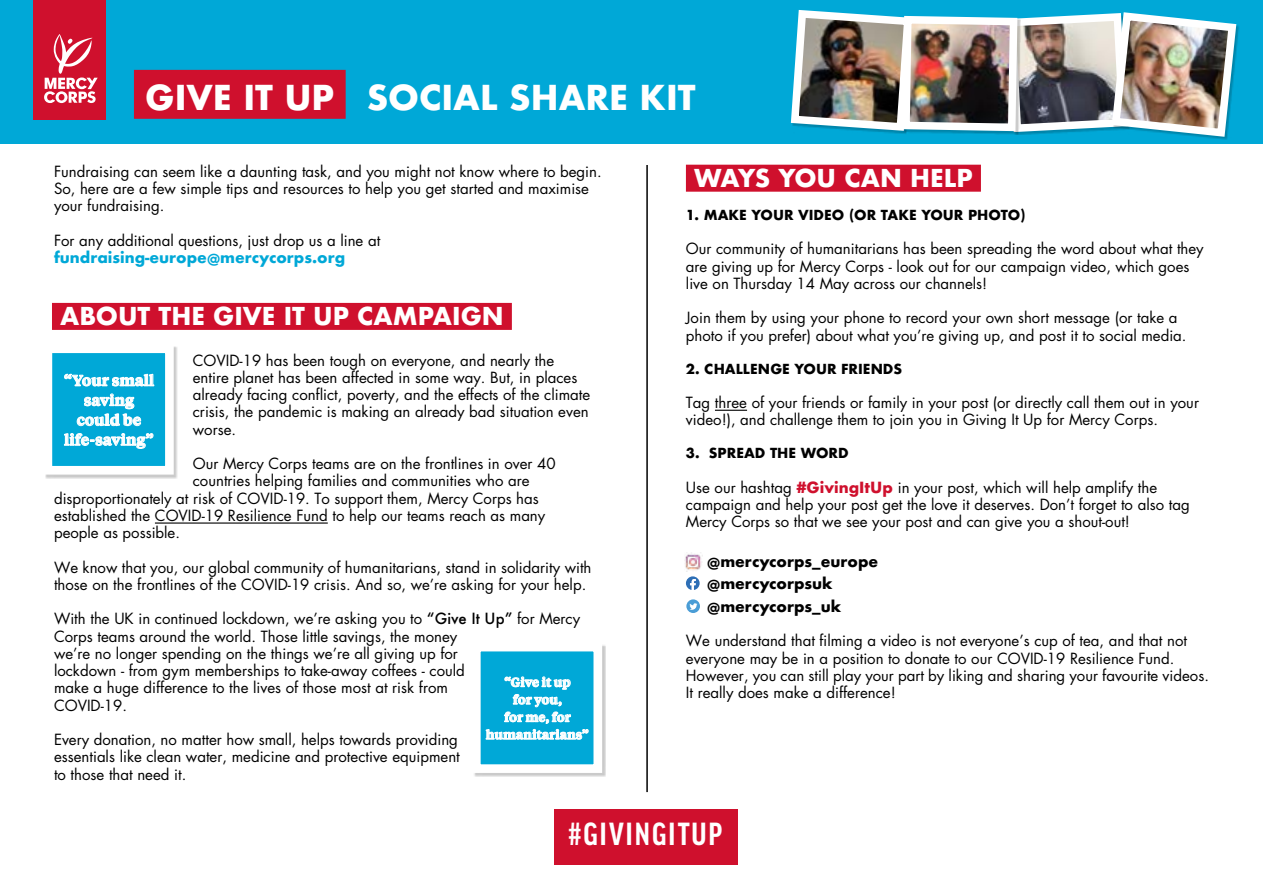
<style>
.page{position:relative;width:1263px;height:893px;background:#fff}
.page>*{position:absolute;margin:0;border:0;box-sizing:border-box;transform-origin:0 0}
.t1{font:700 33.45px "Futura";color:#fff}
.t2{font:700 condensed 30.9px "Good Pro";letter-spacing:.06em;color:#fff}
.t3{font:700 24px "Futura";color:#fff}
.t4{font:600 15.15px/19.8px "Tiempos Text";color:#fff;text-align:center}
.t5{font:15px/17.2px "Futura";color:#000}
.t6{font:700 15px/22.5px "Futura";color:#000}
.t7{font:700 15px "Futura";color:#00a8d7}
.t8{font:700 13.5px "Futura";color:#000}
.t9{font:600 12.6px/17.5px "Tiempos Text";color:#fff;text-align:center}
.s1{font-weight:500}
.s2{font-weight:700;color:#cf102d}
</style>
<div class="page">
<hr style="left:155px;top:522px;width:173px;height:2px;background:#000">
<div style="left:45px;top:346px;width:132px;height:132px;background:#cacaca"></div>
<div style="left:44px;top:344px;width:130px;height:131px;background:#00a8d7;border:9px solid #fff"></div>
<svg style="left:64px;top:373px;width:91px;height:14px"></svg>
<svg style="left:76px;top:393px;width:65px;height:33px"></svg>
<svg style="left:64px;top:433px;width:90px;height:16px"></svg>
<div style="left:474px;top:645px;width:132px;height:132px;background:#d1d1d1"></div>
<div style="left:472px;top:643px;width:130px;height:130px;background:#00a8d7;border:9px solid #fff"></div>
<svg style="left:485px;top:676px;width:104px;height:64px"></svg>
<div style="left:52px;top:303px;width:460px;height:27px;background:#cf102d"></div>
<div style="left:686px;top:165px;width:295px;height:27px;background:#cf102d"></div>
<hr style="left:715px;top:410px;width:32px;height:1px;background:#000">
<div style="left:0;top:0;width:1263px;height:143px;background:#00a8d7"></div>
<div style="left:134px;top:70px;width:212px;height:49px;background:#cf102d"></div>
<img style="left:790px;top:10px;width:449px;height:130px">
<div style="left:33px;top:0;width:73px;height:119px;background:#cf102d"></div>
<svg style="left:44px;top:34px;width:54px;height:69px"></svg>
<svg style="left:686px;top:599px;width:14px;height:14px"></svg>
<svg style="left:689px;top:603px;width:8px;height:7px"></svg>
<svg style="left:686px;top:576px;width:14px;height:14px"></svg>
<img style="left:684px;top:553px;width:18px;height:19px">
<div style="left:554px;top:809px;width:184px;height:56px;background:#cf102d"></div>
<hr style="left:646px;top:165px;width:2px;height:627px;background:#000">
<h1 class="t1" style="left:145px;top:73px;width:552px">GIVE IT UP SOCIAL SHARE KIT</h1>
<p class="t5" style="left:54px;top:163px;width:549px">Fundraising can seem like a daunting task, and you might not know where to begin.<br>So, here are a few simple tips and resources to help you get started and maximise your fundraising.</p>
<p class="t5" style="left:54px;top:232px;width:328px">For any additional questions, just drop us a line at</p>
<p class="t7" style="left:54px;top:247px;width:293px">fundraising-europe@mercycorps.org</p>
<h3 class="t3" style="left:60px;top:299px;width:445px">ABOUT THE GIVE IT UP CAMPAIGN</h3>
<p class="t5" style="left:193px;top:351px;width:399px">COVID-19 has been tough on everyone, and nearly the entire planet has been affected in some way. But, in places already facing conflict, poverty, and the effects of the climate crisis, the pandemic is making an already bad situation even worse.</p>
<p class="t5" style="left:193px;top:455px;width:364px">Our Mercy Corps teams are on the frontlines in over 40</p>
<p class="t5" style="left:193px;top:472px;width:338px">countries helping families and communities who are</p>
<p class="t5" style="left:54px;top:489px;width:486px">disproportionately at risk of COVID-19. To support them, Mercy Corps has</p>
<p class="t5" style="left:54px;top:506px;width:493px">established the COVID-19 Resilience Fund to help our teams reach as many</p>
<p class="t5" style="left:54px;top:524px;width:128px">people as possible.</p>
<p class="t5" style="left:54px;top:558px;width:539px">We know that you, our global community of humanitarians, stand in solidarity with those on the frontlines of the COVID-19 crisis. And so, we’re asking for your help.</p>
<p class="t5" style="left:54px;top:610px;width:528px">With the UK in continued lockdown, we’re asking you to <span class="s1">“Give It Up”</span> for Mercy Corps teams around the world. Those little savings, the money<br>we’re no longer spending on the things we’re all giving up for<br>lockdown - from gym memberships to take-away coffees - could<br>make a huge difference to the lives of those most at risk from<br>COVID-19.</p>
<p class="t5" style="left:54px;top:731px;width:407px">Every donation, no matter how small, helps towards providing essentials like clean water, medicine and protective equipment to those that need it.</p>
<p class="t4" style="left:64px;top:370px;width:92px">“Your small saving could be life-saving”</p>
<p class="t9" style="left:486px;top:673px;width:105px">“Give it up<br>for you,<br>for me, for humanitarians”</p>
<h3 class="t3" style="left:694px;top:161px;width:280px">WAYS YOU CAN HELP</h3>
<p class="t8" style="left:686px;top:205px;width:341px">1. MAKE YOUR VIDEO (OR TAKE YOUR PHOTO)</p>
<p class="t5" style="left:686px;top:240px;width:519px">Our community of humanitarians has been spreading the word about what they are giving up for Mercy Corps - look out for our campaign video, which goes live on Thursday 14 May across our channels!</p>
<p class="t5" style="left:686px;top:309px;width:502px">Join them by using your phone to record your own short message (or take a photo if you prefer) about what you’re giving up, and post it to social media.</p>
<p class="t8" style="left:686px;top:359px;width:218px">2. CHALLENGE YOUR FRIENDS</p>
<p class="t5" style="left:686px;top:394px;width:515px">Tag three of your friends or family in your post (or directly call them out in your video!), and challenge them to join you in Giving It Up for Mercy Corps.</p>
<p class="t8" style="left:686px;top:443px;width:164px">3. SPREAD THE WORD</p>
<p class="t5" style="left:686px;top:478px;width:505px">Use our hashtag <span class="s2">#GivingItUp</span> in your post, which will help amplify the campaign and help your post get the love it deserves. Don’t forget to also tag<br>Mercy Corps so that we see your post and can give you a shout-out!</p>
<p class="t6" style="left:707px;top:550px;width:173px">@mercycorps_europe @mercycorpsuk @mercycorps_uk</p>
<p class="t5" style="left:686px;top:632px;width:524px">We understand that filming a video is not everyone’s cup of tea, and that not everyone may be in a position to donate to our COVID-19 Resilience Fund.<br>However, you can still play your part by liking and sharing your favourite videos.<br>It really does make a difference!</p>
<h2 class="t2" style="left:568px;top:817px;width:156px">#GIVINGITUP</h2>
</div>
